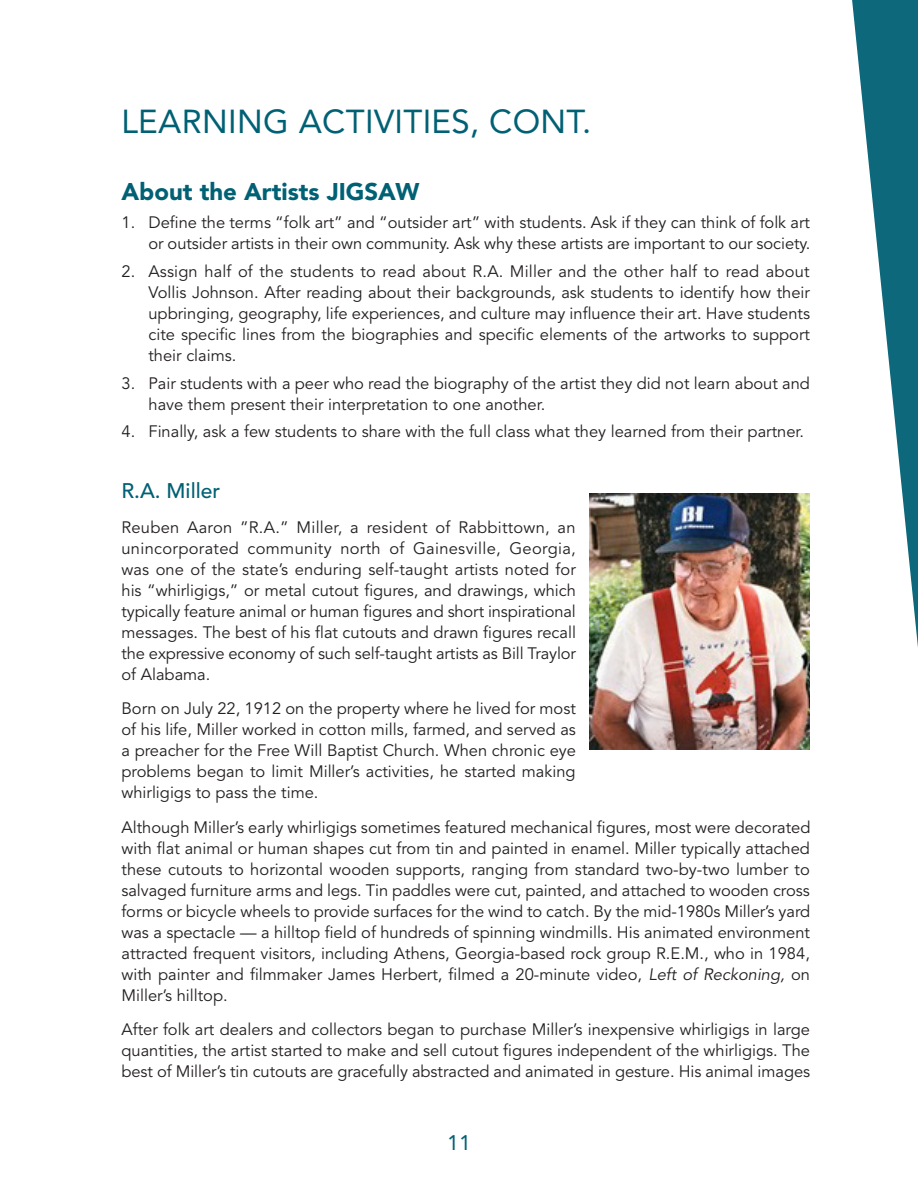
<style>
.page{position:relative;width:918px;height:1188px;background:#fff}
.page>*{position:absolute;margin:0;border:0;box-sizing:border-box;transform-origin:0 0}
.t1{font:33px "Avenir LT Std";letter-spacing:.01em;color:#006074}
.Date{font:900 24px "Avenir LT Std";color:#006074}
.Date-2{font:500 21px "Avenir LT Std";color:#006074}
.t2{font:21px "Avenir LT Std";color:#006074}
.t3{font:16.5px/21px "Avenir LT Std";color:#231f20;text-align:justify}
.s1{font-style:italic}
</style>
<div class="page">
<img style="left:590px;top:493px;width:220px;height:256px">
<svg style="left:852px;top:0;width:66px;height:647px"></svg>
<p class="t1" style="left:122px;top:102px;width:471px">LEARNING ACTIVITIES, CONT.</p>
<p class="Date" style="left:122px;top:177px;width:300px">About the Artists JIGSAW</p>
<p class="t3" style="left:122px;top:212px;width:690px;text-align:right">1. Define the terms “folk art” and “outsider art” with students. Ask if they can think of folk art or outsider artists in their own community. Ask why these artists are important to our society.</p>
<p class="t3" style="left:148px;top:261px;width:663px;text-indent:-27px">2. Assign half of the students to read about R.A. Miller and the other half to read about Vollis Johnson. After reading about their backgrounds, ask students to identify how their upbringing, geography, life experiences, and culture may influence their art. Have students cite specific lines from the biographies and specific elements of the artworks to support their claims.</p>
<p class="t3" style="left:148px;top:373px;width:663px;text-indent:-27px">3. Pair students with a peer who read the biography of the artist they did not learn about and have them present their interpretation to one another.</p>
<p class="t3" style="left:122px;top:422px;width:684px">4. Finally, ask a few students to share with the full class what they learned from their partner.</p>
<p class="Date-2" style="left:122px;top:479px;width:100px">R.A. Miller</p>
<p class="t3" style="left:122px;top:517px;width:456px">Reuben Aaron ”R.A.” Miller, a resident of Rabbittown, an unincorporated community north of Gainesville, Georgia, was one of the state’s enduring self-taught artists noted for his “whirligigs,” or metal cutout figures, and drawings, which typically feature animal or human figures and short inspirational messages. The best of his flat cutouts and drawn figures recall the expressive economy of such self-taught artists as Bill Traylor of Alabama.</p>
<p class="t3" style="left:122px;top:698px;width:456px">Born on July 22, 1912 on the property where he lived for most of his life, Miller worked in cotton mills, farmed, and served as a preacher for the Free Will Baptist Church. When chronic eye problems began to limit Miller’s activities, he started making whirligigs to pass the time.</p>
<p class="t3" style="left:122px;top:817px;width:690px">Although Miller’s early whirligigs sometimes featured mechanical figures, most were decorated with flat animal or human shapes cut from tin and painted in enamel. Miller typically attached these cutouts to horizontal wooden supports, ranging from standard two-by-two lumber to salvaged furniture arms and legs. Tin paddles were cut, painted, and attached to wooden cross forms or bicycle wheels to provide surfaces for the wind to catch. By the mid-1980s Miller’s yard was a spectacle — a hilltop field of hundreds of spinning windmills. His animated environment attracted frequent visitors, including Athens, Georgia-based rock group R.E.M., who in 1984, with painter and filmmaker James Herbert, filmed a 20-minute video, <span class="s1">Left of Reckoning,</span> on Miller’s hilltop.</p>
<p class="t3" style="left:122px;top:1019px;width:690px">After folk art dealers and collectors began to purchase Miller’s inexpensive whirligigs in large quantities, the artist started to make and sell cutout figures independent of the whirligigs. The best of Miller’s tin cutouts are gracefully abstracted and animated in gesture. His animal images</p>
<p class="t2" style="left:447px;top:1130px;width:25px">11</p>
</div>
